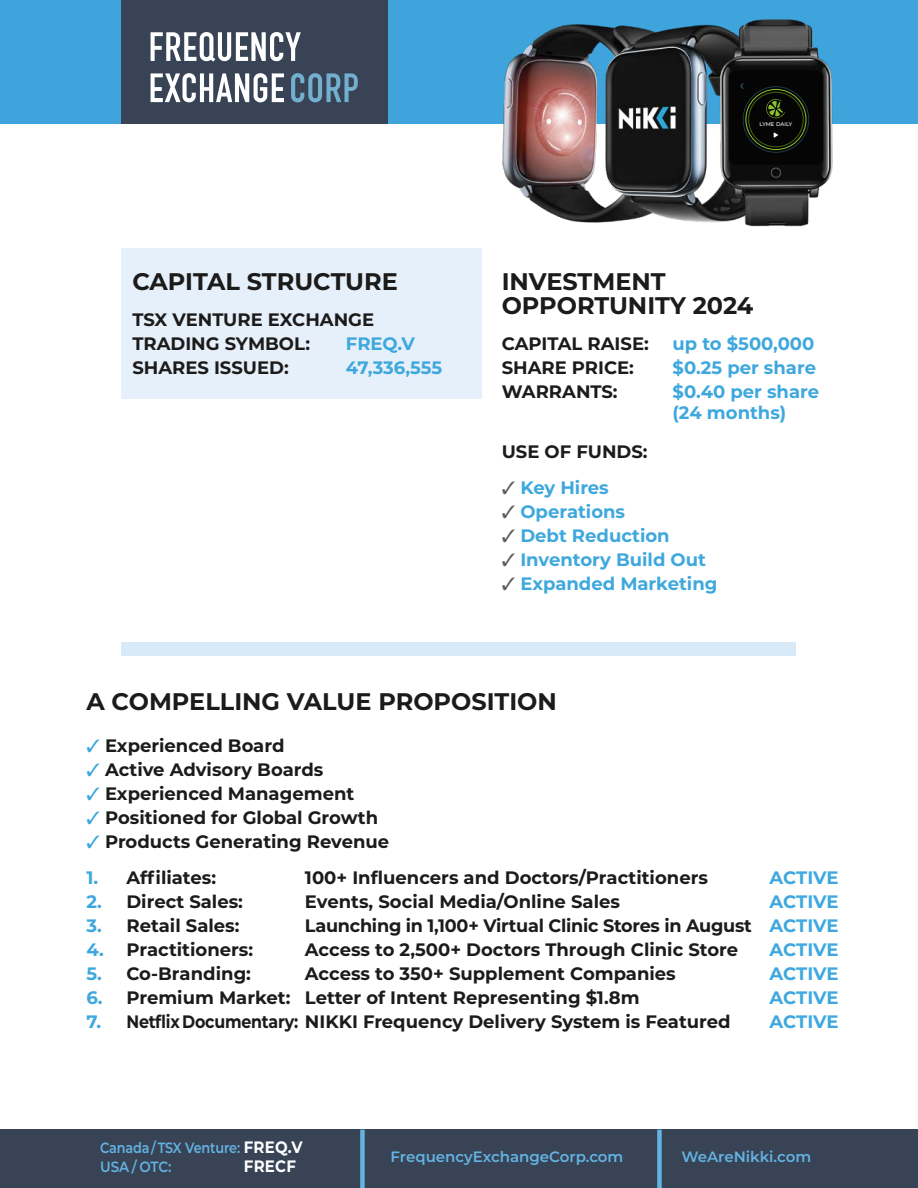
<style>
.page{position:relative;width:918px;height:1188px;background:#fff}
.page>*{position:absolute;margin:0;border:0;box-sizing:border-box;transform-origin:0 0}
.t1{font:700 24px/24px "Montserrat";color:#1c1b1a}
.t2{font:700 18px/24px "Montserrat";color:#1c1b1a}
.t3{font:700 18px/21px "Montserrat";color:#3ea8de}
.t4{font:700 18px "Montserrat";color:#1c1b1a;scale:.88 1}
.t5{font:700 16.5px "Montserrat";letter-spacing:.02em;color:#fff;scale:.91 1}
.t6{font:600 15px "Montserrat";color:#63b3e3}
.t7{font:600 14.85px/18.8px "Montserrat";letter-spacing:-.01em;color:#63b3e3;scale:.86 1}
.t8{font:500 5.4px "Montserrat";letter-spacing:-.01em;color:#fff}
.s1{color:#5f6060}
.s2{color:#3ea8de}
.s3{font-weight:700;font-size:16.5px;color:#fff}
</style>
<div class="page">
<div style="left:122px;top:248px;width:360px;height:151px;background:#e5f0fa"></div>
<div style="left:122px;top:642px;width:674px;height:14px;background:#d8e9f7"></div>
<div style="left:0;top:0;width:918px;height:124px;background:#3fa4db"></div>
<div style="left:121px;top:0;width:267px;height:124px;background:#384355"></div>
<svg style="left:291px;top:73px;width:67px;height:29px"></svg>
<svg style="left:151px;top:73px;width:133px;height:29px"></svg>
<svg style="left:151px;top:32px;width:150px;height:30px"></svg>
<img style="left:502px;top:24px;width:211px;height:199px">
<img style="left:713px;top:19px;width:120px;height:208px">
<div style="left:729px;top:70px;width:94px;height:95px;background:#050505;border-radius:7px"></div>
<svg style="left:740px;top:83px;width:69px;height:70px"></svg>
<div style="left:0;top:1130px;width:918px;height:58px;background:#384355"></div>
<div style="left:360px;top:1130px;width:5px;height:58px;background:#63b3e3"></div>
<div style="left:657px;top:1130px;width:5px;height:58px;background:#63b3e3"></div>
<h1 class="t1" style="left:132px;top:269px;width:267px">CAPITAL STRUCTURE</h1>
<p class="t2" style="left:132px;top:307px;width:243px">TSX VENTURE EXCHANGE<br>TRADING SYMBOL:</p>
<p class="t3" style="left:346px;top:333px;width:71px">FREQ.V</p>
<p class="t2" style="left:132px;top:355px;width:158px">SHARES ISSUED:</p>
<p class="t3" style="left:346px;top:357px;width:98px">47,336,555</p>
<p class="t8" style="left:760px;top:120px;width:34px">LYME DAILY</p>
<h1 class="t1" style="left:502px;top:269px;width:253px">INVESTMENT<br>OPPORTUNITY 2024</h1>
<p class="t2" style="left:502px;top:331px;width:149px">CAPITAL RAISE:</p>
<p class="t3" style="left:673px;top:333px;width:143px">up to $500,000</p>
<p class="t2" style="left:502px;top:355px;width:134px">SHARE PRICE:</p>
<p class="t3" style="left:673px;top:357px;width:145px">$0.25 per share</p>
<p class="t2" style="left:502px;top:379px;width:117px">WARRANTS:</p>
<p class="t3" style="left:673px;top:381px;width:148px">$0.40 per share (24 months)</p>
<p class="t2" style="left:502px;top:439px;width:147px">USE OF FUNDS:</p>
<p class="t3" style="left:502px;top:477px;width:109px"><span class="s1">✓</span> Key Hires</p>
<p class="t3" style="left:502px;top:501px;width:125px"><span class="s1">✓</span> Operations</p>
<p class="t3" style="left:502px;top:525px;width:169px"><span class="s1">✓</span> Debt Reduction</p>
<p class="t3" style="left:502px;top:549px;width:206px"><span class="s1">✓</span> Inventory Build Out</p>
<p class="t3" style="left:502px;top:573px;width:217px"><span class="s1">✓</span> Expanded Marketing</p>
<h1 class="t1" style="left:86px;top:689px;width:472px">A COMPELLING VALUE PROPOSITION</h1>
<p class="t2" style="left:86px;top:733px;width:200px"><span class="s2">✓</span> Experienced Board</p>
<p class="t2" style="left:86px;top:757px;width:239px"><span class="s2">✓</span> Active Advisory Boards</p>
<p class="t2" style="left:86px;top:781px;width:270px"><span class="s2">✓</span> Experienced Management</p>
<p class="t2" style="left:86px;top:805px;width:293px"><span class="s2">✓</span> Positioned for Global Growth</p>
<p class="t2" style="left:86px;top:829px;width:304px"><span class="s2">✓</span> Products Generating Revenue</p>
<p class="t2" style="left:86px;top:865px;width:131px"><span class="s2">1.</span> Affiliates:</p>
<p class="t2" style="left:305px;top:865px;width:405px">100+ Influencers and Doctors/Practitioners</p>
<p class="t3" style="left:770px;top:867px;width:70px">ACTIVE</p>
<p class="t2" style="left:86px;top:889px;width:158px"><span class="s2">2.</span> Direct Sales:</p>
<p class="t2" style="left:305px;top:889px;width:317px">Events, Social Media/Online Sales</p>
<p class="t3" style="left:770px;top:891px;width:70px">ACTIVE</p>
<p class="t2" style="left:86px;top:913px;width:155px"><span class="s2">3.</span> Retail Sales:</p>
<p class="t2" style="left:305px;top:913px;width:535px">Launching in 1,100+ Virtual Clinic Stores in August <span class="s2">ACTIVE</span></p>
<p class="t2" style="left:86px;top:937px;width:168px"><span class="s2">4.</span> Practitioners:</p>
<p class="t2" style="left:305px;top:937px;width:435px">Access to 2,500+ Doctors Through Clinic Store</p>
<p class="t3" style="left:770px;top:939px;width:70px">ACTIVE</p>
<p class="t2" style="left:86px;top:961px;width:166px"><span class="s2">5.</span> Co-Branding:</p>
<p class="t2" style="left:305px;top:961px;width:372px">Access to 350+ Supplement Companies</p>
<p class="t3" style="left:770px;top:963px;width:70px">ACTIVE</p>
<p class="t2" style="left:86px;top:985px;width:555px"><span class="s2">6.</span> Premium Market: Letter of Intent Representing $1.8m</p>
<p class="t3" style="left:770px;top:987px;width:70px">ACTIVE</p>
<p class="t4" style="left:86px;top:1009px;width:734px"><span class="s2">7.</span> Netflix Documentary: NIKKI Frequency Delivery System is Featured</p>
<p class="t3" style="left:770px;top:1011px;width:70px">ACTIVE</p>
<p class="t7" style="left:100px;top:1138px;width:237px">Canada/ TSX Venture: <span class="s3">FREQ.V<br></span>USA / OTC:</p>
<p class="t5" style="left:244px;top:1154px;width:59px">FRECF</p>
<p class="t6" style="left:391px;top:1146px;width:234px">FrequencyExchangeCorp.com</p>
<p class="t6" style="left:681px;top:1146px;width:131px">WeAreNikki.com</p>
</div>
